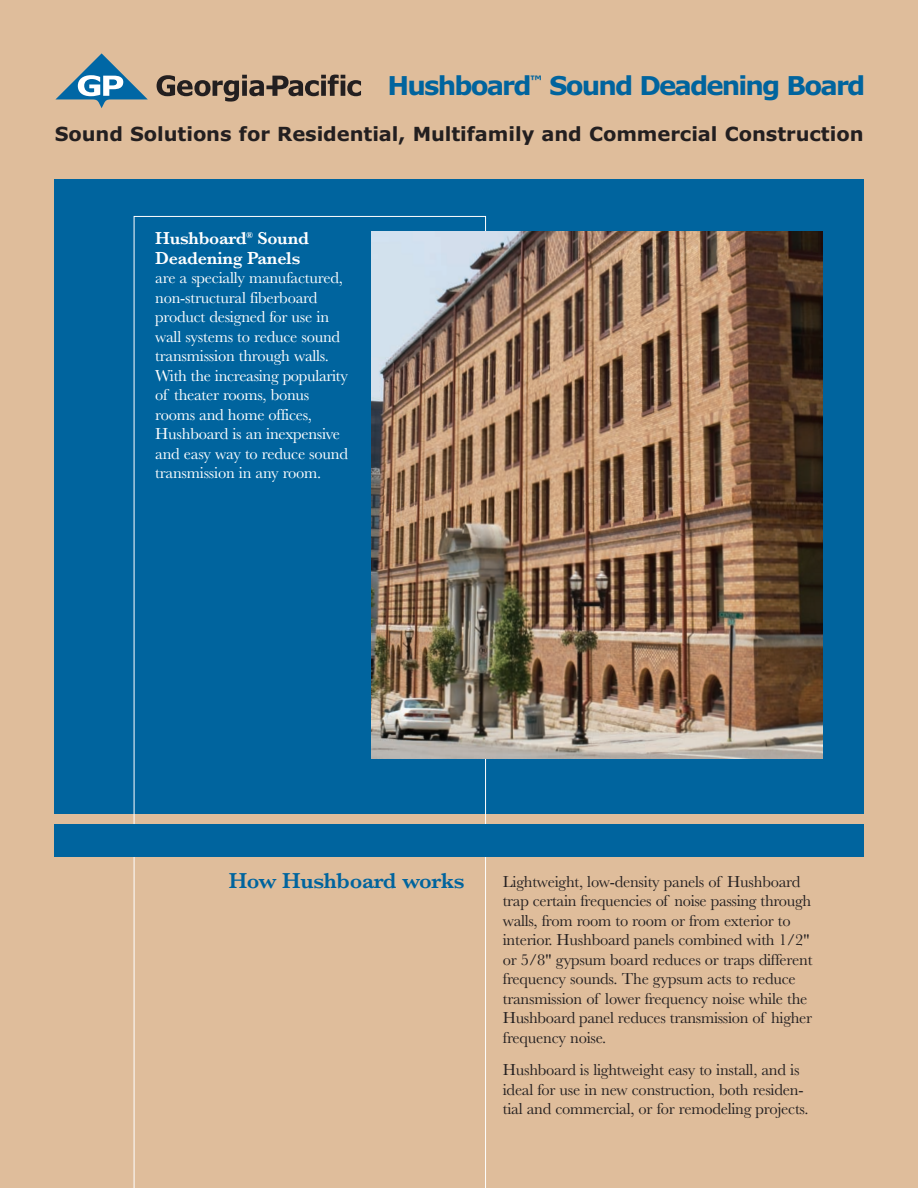
<style>
.page{position:relative;width:918px;height:1188px;background:#dfbd9b}
.page>*{position:absolute;margin:0;border:0;box-sizing:border-box;transform-origin:0 0}
.t1{font:700 25.95px "Verdana";letter-spacing:-.07em;color:#00649e}
.t2{font:600 22.5px "Baskerville";letter-spacing:-.015em;color:#00649e}
.t3{font:700 19.5px "Verdana";letter-spacing:-.005em;color:#231f20}
.t4{font:600 18px/19.5px "Baskerville";letter-spacing:-.015em;color:#fff}
.t5{font:16.5px/19.5px "Baskerville";letter-spacing:-.015em;color:#231f20}
.t6{font:16.5px/19.5px "Baskerville";letter-spacing:-.015em;color:#fff}
</style>
<div class="page">
<div style="left:54px;top:179px;width:810px;height:635px;background:#00649e"></div>
<svg style="left:134px;top:216px;width:352px;height:972px"></svg>
<div style="left:54px;top:824px;width:810px;height:33px;background:#00649e"></div>
<svg style="left:55px;top:53px;width:93px;height:55px"></svg>
<svg style="left:157px;top:75px;width:204px;height:27px"></svg>
<img style="left:371px;top:232px;width:452px;height:527px">
<h1 class="t1" style="left:388px;top:71px;width:479px">Hushboard<sup>™</sup> Sound Deadening Board</h1>
<p class="t3" style="left:55px;top:127px;width:810px">Sound Solutions for Residential, Multifamily and Commercial Construction</p>
<p class="t4" style="left:155px;top:228px;width:155px">Hushboard<sup>®</sup> Sound<br>Deadening Panels</p>
<p class="t6" style="left:155px;top:268px;width:194px">are a specially manufactured, non-structural fiberboard product designed for use in wall systems to reduce sound transmission through walls.<br>With the increasing popularity of theater rooms, bonus rooms and home offices,<br>Hushboard is an inexpensive and easy way to reduce sound transmission in any room.</p>
<h2 class="t2" style="left:229px;top:867px;width:237px">How Hushboard works</h2>
<p class="t5" style="left:503px;top:871px;width:311px">Lightweight, low-density panels of Hushboard trap certain frequencies of noise passing through walls, from room to room or from exterior to interior. Hushboard panels combined with 1/2" or 5/8" gypsum board reduces or traps different frequency sounds. The gypsum acts to reduce transmission of lower frequency noise while the Hushboard panel reduces transmission of higher frequency noise.</p>
<p class="t5" style="left:503px;top:1060px;width:307px">Hushboard is lightweight easy to install, and is ideal for use in new construction, both residen&shy;tial and commercial, or for remodeling projects.</p>
</div>
